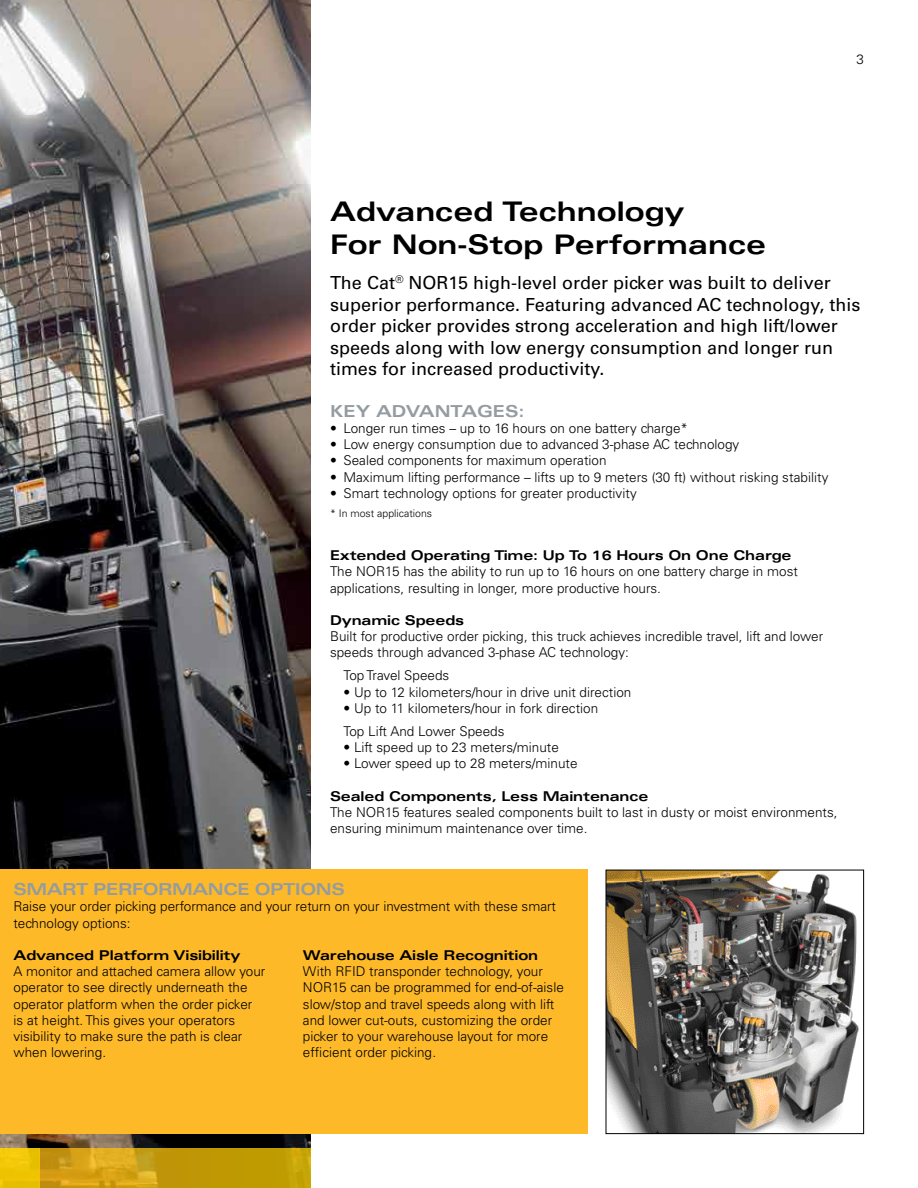
<style>
.page{position:relative;width:918px;height:1188px;background:#fff}
.page>*{position:absolute;margin:0;border:0;box-sizing:border-box;transform-origin:0 0}
.t1{font:700 expanded 27px/32.4px "Univers";color:#000}
.t2{font:18px/21.6px "Univers";color:#000}
.t3{font:700 expanded 16.5px "Univers LT Std";letter-spacing:-.03em;color:#949ca1}
.t4{font:700 expanded 16.5px "Univers LT Std";color:#949ca1}
.t5{font:300 13.5px/16.2px "Univers LT Std";color:#000}
.t6{font:300 13.5px/16.2px "Univers";color:#000}
.t7{font:700 expanded 13.5px "Univers LT Std";letter-spacing:-.01em;color:#000}
.t8{font:300 10.5px "Univers LT Std";color:#000}
</style>
<div class="page">
<img style="left:0;top:0;width:310px;height:1149px">
<div style="left:0;top:1149px;width:40px;height:39px;background:#eec402"></div>
<svg style="left:40px;top:1149px;width:270px;height:39px"></svg>
<div style="left:0;top:870px;width:588px;height:264px;background:#fdb927"></div>
<img style="left:608px;top:872px;width:251px;height:260px">
<div style="left:606px;top:870px;width:258px;height:264px;border:1px solid #000"></div>
<p class="t5" style="left:856px;top:51px;width:9px">3</p>
<h1 class="t1" style="left:330px;top:195px;width:438px">Advanced Technology<br>For Non-Stop Performance</h1>
<p class="t2" style="left:330px;top:272px;width:532px">The Cat<sup>®</sup> NOR15 high-level order picker was built to deliver superior performance. Featuring advanced AC technology, this order picker provides strong acceleration and high lift/lower speeds along with low energy consumption and longer run times for increased productivity.</p>
<p class="t4" style="left:330px;top:401px;width:196px">KEY ADVANTAGES:</p>
<p class="t5" style="left:330px;top:420px;width:360px">• Longer run times – up to 16 hours on one battery charge*</p>
<p class="t5" style="left:330px;top:436px;width:411px">• Low energy consumption due to advanced 3-phase AC technology</p>
<p class="t5" style="left:330px;top:452px;width:278px">• Sealed components for maximum operation</p>
<p class="t5" style="left:330px;top:469px;width:500px">• Maximum lifting performance – lifts up to 9 meters (30 ft) without risking stability</p>
<p class="t5" style="left:330px;top:485px;width:308px">• Smart technology options for greater productivity</p>
<p class="t8" style="left:330px;top:507px;width:104px">* In most applications</p>
<p class="t7" style="left:330px;top:548px;width:463px">Extended Operating Time: Up To 16 Hours On One Charge</p>
<p class="t5" style="left:330px;top:564px;width:469px">The NOR15 has the ability to run up to 16 hours on one battery charge in most applications, resulting in longer, more productive hours.</p>
<p class="t7" style="left:330px;top:613px;width:136px">Dynamic Speeds</p>
<p class="t5" style="left:330px;top:628px;width:495px">Built for productive order picking, this truck achieves incredible travel, lift and lower speeds through advanced 3-phase AC technology:</p>
<p class="t5" style="left:344px;top:668px;width:107px">Top Travel Speeds</p>
<p class="t5" style="left:344px;top:684px;width:289px">• Up to 12 kilometers/hour in drive unit direction</p>
<p class="t5" style="left:344px;top:697px;width:256px;line-height:23px">• Up to 11 kilometers/hour in fork direction<br>Top Lift And Lower Speeds</p>
<p class="t5" style="left:344px;top:739px;width:217px">• Lift speed up to 23 meters/minute</p>
<p class="t5" style="left:344px;top:755px;width:236px">• Lower speed up to 28 meters/minute</p>
<p class="t7" style="left:330px;top:788px;width:320px">Sealed Components, Less Maintenance</p>
<p class="t5" style="left:330px;top:804px;width:509px">The NOR15 features sealed components built to last in dusty or moist environments, ensuring minimum maintenance over time.</p>
<p class="t3" style="left:14px;top:880px;width:333px">SMART PERFORMANCE OPTIONS</p>
<p class="t6" style="left:14px;top:898px;width:544px">Raise your order picking performance and your return on your investment with these smart technology options:</p>
<p class="t7" style="left:14px;top:947px;width:228px">Advanced Platform Visibility</p>
<p class="t6" style="left:14px;top:963px;width:253px">A monitor and attached camera allow your operator to see directly underneath the operator platform when the order picker is at height. This gives your operators visibility to make sure the path is clear when lowering.</p>
<p class="t7" style="left:303px;top:947px;width:237px">Warehouse Aisle Recognition</p>
<p class="t6" style="left:303px;top:963px;width:262px">With RFID transponder technology, your NOR15 can be programmed for end-of-aisle slow/stop and travel speeds along with lift and lower cut-outs, customizing the order picker to your warehouse layout for more efficient order picking.</p>
</div>
